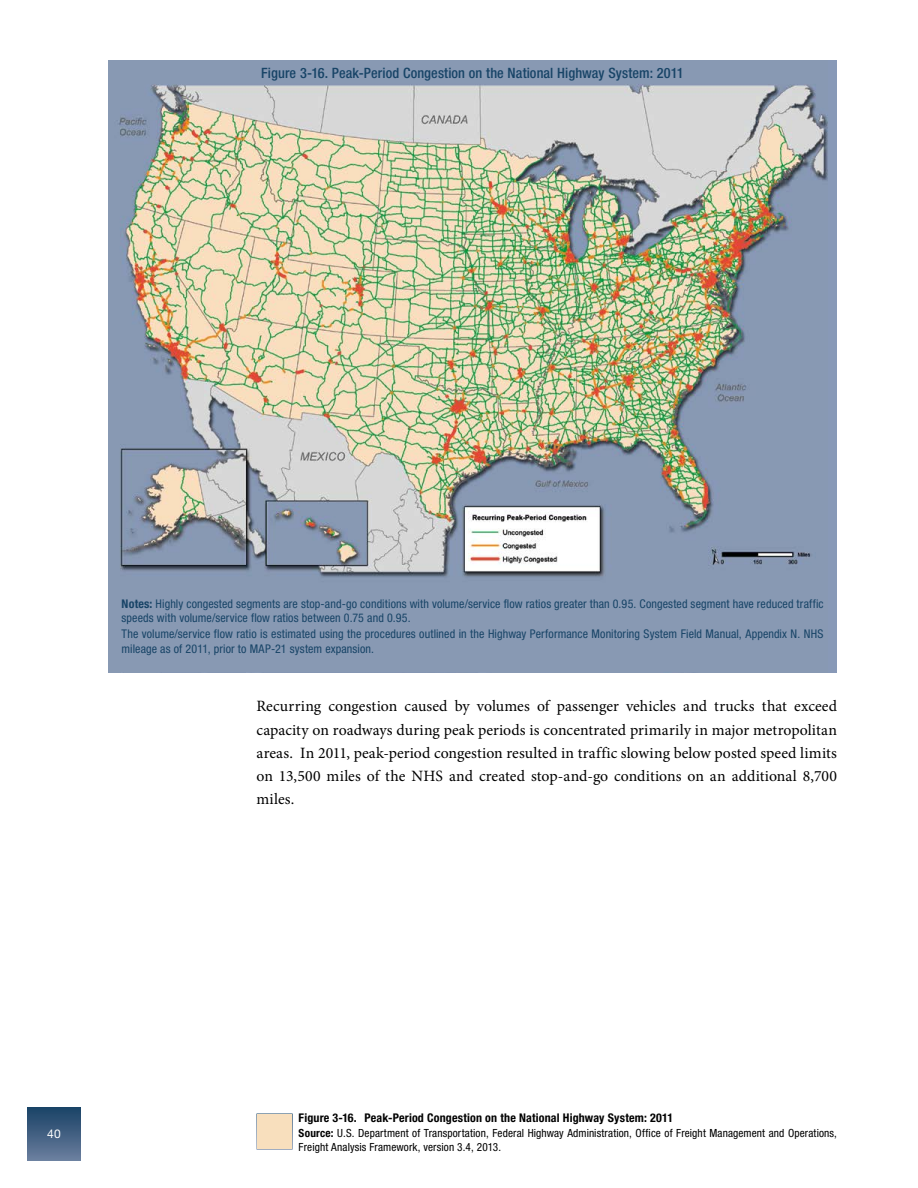
<style>
.page{position:relative;width:918px;height:1188px;background:#fff}
.page>*{position:absolute;margin:0;border:0;box-sizing:border-box;transform-origin:0 0}
.t1{font:15.75px/23.2px "Minion Pro";letter-spacing:.005em;color:#000;text-align:justify}
.t2{font:500 condensed 14.25px "Helvetica Neue LT Std";letter-spacing:.005em;color:#184467}
.t3{font:condensed 12px/14.4px "Helvetica Neue LT Std";letter-spacing:.01em;color:#184467}
.t4{font:700 condensed 12px "Helvetica Neue LT Std";letter-spacing:.015em;color:#000}
.t5{font:12px "Helvetica Neue LT Std";color:#fff}
.t6{font:condensed 11.25px/13.5px "Helvetica Neue LT Std";letter-spacing:.01em;color:#000}
.s1{font-weight:700}
</style>
<div class="page">
<div style="left:27px;top:1107px;width:54px;height:54px;background:linear-gradient(to bottom,#194266,#6a7e9e)"></div>
<img style="left:108px;top:61px;width:729px;height:612px">
<div style="left:256px;top:1114px;width:37px;height:36px;background:#f8dfbd"></div>
<p class="t2" style="left:261px;top:65px;width:424px">Figure 3-16. Peak-Period Congestion on the National Highway System: 2011</p>
<p class="t3" style="left:122px;top:596px;width:704px"><span class="s1">Notes:</span> Highly congested segments are stop-and-go conditions with volume/service flow ratios greater than 0.95. Congested segment have reduced traffic speeds with volume/service flow ratios between 0.75 and 0.95.</p>
<p class="t3" style="left:122px;top:627px;width:703px">The volume/service flow ratio is estimated using the procedures outlined in the Highway Performance Monitoring System Field Manual, Appendix N. NHS mileage as of 2011, prior to MAP-21 system expansion.</p>
<p class="t1" style="left:256px;top:695px;width:582px">Recurring congestion caused by volumes of passenger vehicles and trucks that exceed capacity on roadways during peak periods is concentrated primarily in major metropolitan areas. In 2011, peak-period congestion resulted in traffic slowing below posted speed limits on 13,500 miles of the NHS and created stop-and-go conditions on an additional 8,700 miles.</p>
<p class="t5" style="left:47px;top:1127px;width:15px">40</p>
<p class="t4" style="left:299px;top:1111px;width:376px">Figure 3-16. Peak-Period Congestion on the National Highway System: 2011</p>
<p class="t6" style="left:299px;top:1126px;width:540px"><span class="s1">Source:</span> U.S. Department of Transportation, Federal Highway Administration, Office of Freight Management and Operations,<br>Freight Analysis Framework, version 3.4, 2013.</p>
</div>
